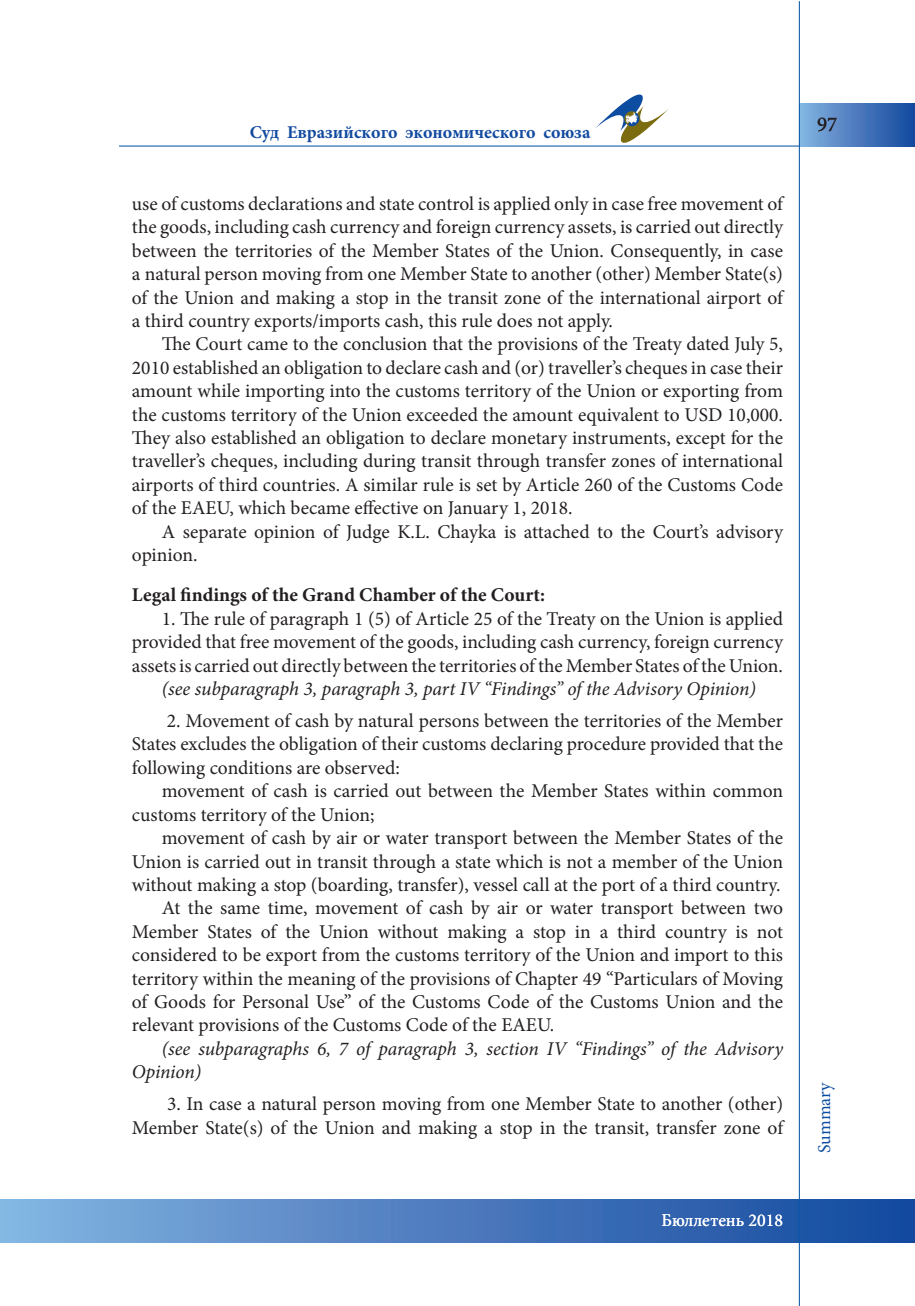
<style>
.page{position:relative;width:915px;height:1306px;background:#fff}
.page>*{position:absolute;margin:0;border:0;box-sizing:border-box;transform-origin:0 0}
.t1{font:21px "Minion Pro";color:#231f20}
.t2{font:19.5px/23.4px "Minion Pro";letter-spacing:-.005em;color:#231f20;text-align:justify}
.t3{font:italic 19.5px/23.4px "Minion Pro";letter-spacing:-.01em;color:#231f20}
.t4{font:700 19.5px "Minion Pro";color:#231f20}
.t5{font:700 18px "Minion Pro";color:#114aa0}
.t6{font:18px "Minion Pro";color:#fff}
.t7{font:18px "Minion Pro";color:#0d4da1}
</style>
<div class="page">
<hr style="left:0;top:1200px;width:1px;height:43px;background:#84b9e4">
<div style="left:0;top:1199px;width:913px;height:43px;background:linear-gradient(to right,#85b3e0,#13469d)"></div>
<hr style="left:119px;top:145px;width:680px;height:2px;background:#0a58a8">
<div style="left:799px;top:104px;width:114px;height:42px;background:linear-gradient(to right,#85b3e1,#16499f)"></div>
<hr style="left:798px;top:1px;width:1px;height:1304px;background:#0a58a8">
<svg style="left:594px;top:94px;width:74px;height:52px"></svg>
<p class="t5" style="left:249px;top:123px;width:342px">Суд Евразийского экономического союза</p>
<p class="t2" style="left:132px;top:192px;width:652px">use of customs declarations and state control is applied only in case free movement of the goods, including cash currency and foreign currency assets, is carried out directly between the territories of the Member States of the Union. Consequently, in case a natural person moving from one Member State to another (other) Member State(s) of the Union and making a stop in the transit zone of the international airport of a third country exports/imports cash, this rule does not apply.</p>
<p class="t2" style="left:132px;top:332px;width:652px;text-indent:30px">The Court came to the conclusion that the provisions of the Treaty dated July 5, 2010 established an obligation to declare cash and (or) traveller’s cheques in case their amount while importing into the customs territory of the Union or exporting from the customs territory of the Union exceeded the amount equivalent to USD 10,000.<br>They also established an obligation to declare monetary instruments, except for the traveller’s cheques, including during transit through transfer zones of international airports of third countries. A similar rule is set by Article 260 of the Customs Code of the EAEU, which became effective on January 1, 2018.</p>
<p class="t2" style="left:132px;top:520px;width:652px;text-indent:30px">A separate opinion of Judge K.L. Chayka is attached to the Court’s advisory opinion.</p>
<p class="t4" style="left:132px;top:581px;width:414px">Legal findings of the Grand Chamber of the Court:</p>
<p class="t2" style="left:132px;top:607px;width:652px;text-indent:30px">1. The rule of paragraph 1 (5) of Article 25 of the Treaty on the Union is applied provided that free movement of the goods, including cash currency, foreign currency assets is carried out directly between the territories of the Member States of the Union.</p>
<p class="t3" style="left:162px;top:677px;width:595px">(see subparagraph 3, paragraph 3, part IV “Findings” of the Advisory Opinion)</p>
<p class="t2" style="left:132px;top:709px;width:652px;text-indent:35px">2. Movement of cash by natural persons between the territories of the Member States excludes the obligation of their customs declaring procedure provided that the following conditions are observed:</p>
<p class="t2" style="left:132px;top:779px;width:652px;text-indent:30px">movement of cash is carried out between the Member States within common customs territory of the Union;</p>
<p class="t2" style="left:162px;top:826px;width:622px">movement of cash by air or water transport between the Member States of the</p>
<p class="t2" style="left:132px;top:849px;width:652px">Union is carried out in transit through a state which is not a member of the Union</p>
<p class="t2" style="left:132px;top:873px;width:650px">without making a stop (boarding, transfer), vessel call at the port of a third country.</p>
<p class="t2" style="left:162px;top:896px;width:622px">At the same time, movement of cash by air or water transport between two</p>
<p class="t2" style="left:132px;top:919px;width:652px">Member States of the Union without making a stop in a third country is not</p>
<p class="t2" style="left:132px;top:943px;width:652px">considered to be export from the customs territory of the Union and import to this</p>
<p class="t2" style="left:132px;top:966px;width:652px">territory within the meaning of the provisions of Chapter 49 “Particulars of Moving</p>
<p class="t2" style="left:132px;top:990px;width:652px">of Goods for Personal Use” of the Customs Code of the Customs Union and the</p>
<p class="t2" style="left:132px;top:1013px;width:424px">relevant provisions of the Customs Code of the EAEU.</p>
<p class="t3" style="left:132px;top:1036px;width:652px;text-indent:30px">(see subparagraphs 6, 7 of paragraph 3, section IV “Findings” of the Advisory<br>Opinion)</p>
<p class="t2" style="left:132px;top:1092px;width:652px;text-align:right">3. In case a natural person moving from one Member State to another (other)<br>Member State(s) of the Union and making a stop in the transit, transfer zone of</p>
<p class="t6" style="left:661px;top:1207px;width:123px">Бюллетень 2018</p>
<p class="t1" style="left:816px;top:111px;width:22px">97</p>
<p class="t7" style="left:812px;top:1152px;width:72px;rotate:-90deg">Summary</p>
</div>
